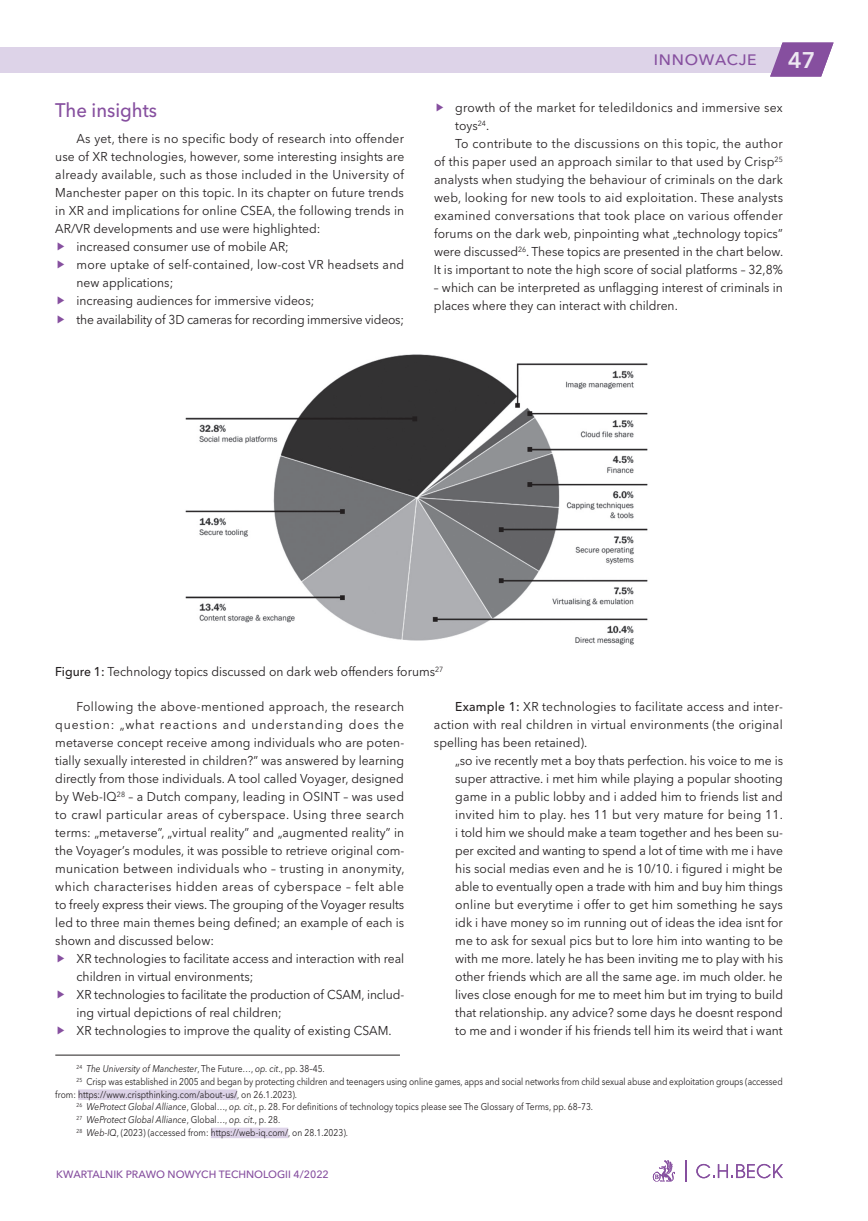
<style>
.page{position:relative;width:868px;height:1221px;background:#fff}
.page>*{position:absolute;margin:0;border:0;box-sizing:border-box;transform-origin:0 0}
.t1{font:600 22.5px "Avenir Next LT Pro";color:#eee8f2}
.t2{font:500 19.5px "Avenir Next LT Pro";color:#864f9f;scale:.95 1}
.t3{font:500 15px "Avenir Next LT Pro";letter-spacing:.05em;color:#864f9f;scale:1.05 1}
.t4{font:12.75px/18px "Avenir Next LT Pro";color:#231f20;text-align:justify;scale:.95 1}
.t5{font:12.75px "Avenir Next LT Pro";letter-spacing:.02em;color:#231f20;scale:.95 1}
.t6{font:12.75px "Avenir Next LT Pro";letter-spacing:.025em;color:#231f20;scale:.95 1}
.t7{font:500 10.5px "Avenir Next LT Pro";color:#864f9f}
.t8{font:9.75px "Avenir Next LT Pro";letter-spacing:-.01em;color:#231f20;scale:.87 1}
.t9{font:italic 9.75px "Avenir Next LT Pro";color:#231f20;scale:.87 1}
.s1{font-weight:500}
.s2{font-style:normal}
.s3{font-style:italic}
</style>
<div class="page">
<div style="left:0;top:47px;width:782px;height:25px;background:#ddd3e8"></div>
<svg style="left:770px;top:43px;width:63px;height:34px"></svg>
<svg style="left:652px;top:1160px;width:23px;height:21px"></svg>
<svg style="left:696px;top:1163px;width:86px;height:15px"></svg>
<svg style="left:685px;top:1160px;width:1px;height:21px"></svg>
<hr style="left:55px;top:1054px;width:345px;height:1px;background:#231f20">
<div style="left:78px;top:1089px;width:159px;height:10px;background:#ddd3e8"></div>
<div style="left:211px;top:1127px;width:77px;height:11px;background:#ddd3e8"></div>
<img style="left:185px;top:354px;width:463px;height:291px">
<h2 class="t2" style="left:55px;top:98px;width:109px">The insights</h2>
<p class="t5" style="left:77px;top:131px;width:346px">As yet, there is no specific body of research into offender</p>
<p class="t4" style="left:55px;top:148px;width:369px">use of XR technologies, however, some interesting insights are</p>
<p class="t6" style="left:55px;top:167px;width:368px">already available, such as those included in the University of</p>
<p class="t4" style="left:55px;top:184px;width:368px">Manchester paper on this topic. In its chapter on future trends</p>
<p class="t4" style="left:55px;top:202px;width:369px">in XR and implications for online CSEA, the following trends in</p>
<p class="t4" style="left:55px;top:220px;width:280px">AR/VR developments and use were highlighted:</p>
<p class="t4" style="left:77px;top:238px;width:225px">increased consumer use of mobile AR;</p>
<p class="t5" style="left:77px;top:257px;width:346px">more uptake of self-contained, low-cost VR headsets and</p>
<p class="t4" style="left:77px;top:274px;width:103px">new applications;</p>
<p class="t4" style="left:77px;top:292px;width:252px">increasing audiences for immersive videos;</p>
<p class="t4" style="left:77px;top:310px;width:346px">the availability of 3D cameras for recording immersive videos;</p>
<p class="t3" style="left:578px;top:51px;width:171px">DANE I PRYWATNOŚĆ</p>
<h1 class="t1" style="left:787px;top:46px;width:29px">47</h1>
<p class="t3" style="left:653px;top:51px;width:100px">INNOWACJE</p>
<p class="t5" style="left:455px;top:100px;width:346px">growth of the market for teledildonics and immersive sex</p>
<p class="t4" style="left:455px;top:116px;width:37px">toys<sup>24</sup>.</p>
<p class="t6" style="left:455px;top:136px;width:346px">To contribute to the discussions on this topic, the author</p>
<p class="t4" style="left:434px;top:152px;width:369px">of this paper used an approach similar to that used by Crisp<sup>25</sup></p>
<p class="t4" style="left:434px;top:170px;width:369px">analysts when studying the behaviour of criminals on the dark</p>
<p class="t5" style="left:434px;top:190px;width:369px">web, looking for new tools to aid exploitation. These analysts</p>
<p class="t6" style="left:434px;top:208px;width:369px">examined conversations that took place on various offender</p>
<p class="t4" style="left:434px;top:224px;width:368px">forums on the dark web, pinpointing what „technology topics”</p>
<p class="t4" style="left:434px;top:242px;width:369px">were discussed<sup>26</sup>. These topics are presented in the chart below.</p>
<p class="t4" style="left:434px;top:260px;width:369px">It is important to note the high score of social platforms – 32,8%</p>
<p class="t4" style="left:434px;top:278px;width:369px">– which can be interpreted as unflagging interest of criminals in places where they can interact with children.</p>
<p class="t4" style="left:55px;top:662px;width:410px"><span class="s1">Figure 1:</span> Technology topics discussed on dark web offenders forums<sup>27</sup></p>
<p class="t4" style="left:55px;top:697px;width:369px;text-indent:21px">Following the above-mentioned approach, the research question: „what reactions and understanding does the metaverse concept receive among individuals who are poten&shy;tially sexually interested in children?” was answered by learning directly from those individuals. A tool called Voyager, designed by Web-IQ<sup>28</sup> – a Dutch company, leading in OSINT – was used to crawl particular areas of cyberspace. Using three search terms: „metaverse”, „virtual reality” and „augmented reality” in the Voyager’s modules, it was possible to retrieve original com&shy;munication between individuals who – trusting in anonymity, which characterises hidden areas of cyberspace – felt able to freely express their views. The grouping of the Voyager results led to three main themes being defined; an example of each is shown and discussed below:</p>
<p class="t4" style="left:77px;top:949px;width:346px;text-align:left">XR technologies to facilitate access and interaction with real children in virtual environments;<br>XR technologies to facilitate the production of CSAM, includ&shy;ing virtual depictions of real children;<br>XR technologies to improve the quality of existing CSAM.</p>
<p class="t4" style="left:434px;top:697px;width:369px;text-indent:21px"><span class="s1">Example 1:</span> XR technologies to facilitate access and inter&shy;action with real children in virtual environments (the original spelling has been retained).</p>
<p class="t4" style="left:455px;top:751px;width:346px">„so ive recently met a boy thats perfection. his voice to me is super attractive. i met him while playing a popular shooting game in a public lobby and i added him to friends list and invited him to play. hes 11 but very mature for being 11. i told him we should make a team together and hes been su&shy;per excited and wanting to spend a lot of time with me i have his social medias even and he is 10/10. i figured i might be able to eventually open a trade with him and buy him things online but everytime i offer to get him something he says idk i have money so im running out of ideas the idea isnt for me to ask for sexual pics but to lore him into wanting to be with me more. lately he has been inviting me to play with his other friends which are all the same age. im much older. he lives close enough for me to meet him but im trying to build that relationship. any advice? some days he doesnt respond to me and i wonder if his friends tell him its weird that i want</p>
<p class="t9" style="left:77px;top:1062px;width:287px"><sup>24</sup> The University of Manchester<span class="s2">, The Future…,</span> op. cit<span class="s2">., pp. 38–45.</span></p>
<p class="t8" style="left:77px;top:1075px;width:813px"><sup>25</sup> Crisp was established in 2005 and began by protecting children and teenagers using online games, apps and social networks from child sexual abuse and exploitation groups (accessed</p>
<p class="t8" style="left:55px;top:1088px;width:279px">from: https://www.crispthinking.com/about-us/, on 26.1.2023).</p>
<p class="t8" style="left:77px;top:1101px;width:595px"><sup>26</sup> <span class="s3">WeProtect Global Alliance</span>, Global…, <span class="s3">op. cit</span>., p. 28. For definitions of technology topics please see The Glossary of Terms, pp. 68–73.</p>
<p class="t9" style="left:77px;top:1113px;width:236px"><sup>27</sup> WeProtect Global Alliance<span class="s2">, Global…,</span> op. cit<span class="s2">., p. 28.</span></p>
<p class="t8" style="left:77px;top:1126px;width:313px"><sup>28</sup> <span class="s3">Web-IQ</span>, (2023) (accessed from: https://web-iq.com/, on 28.1.2023).</p>
<p class="t7" style="left:56px;top:1167px;width:274px">KWARTALNIK PRAWO NOWYCH TECHNOLOGII 4/2022</p>
</div>
